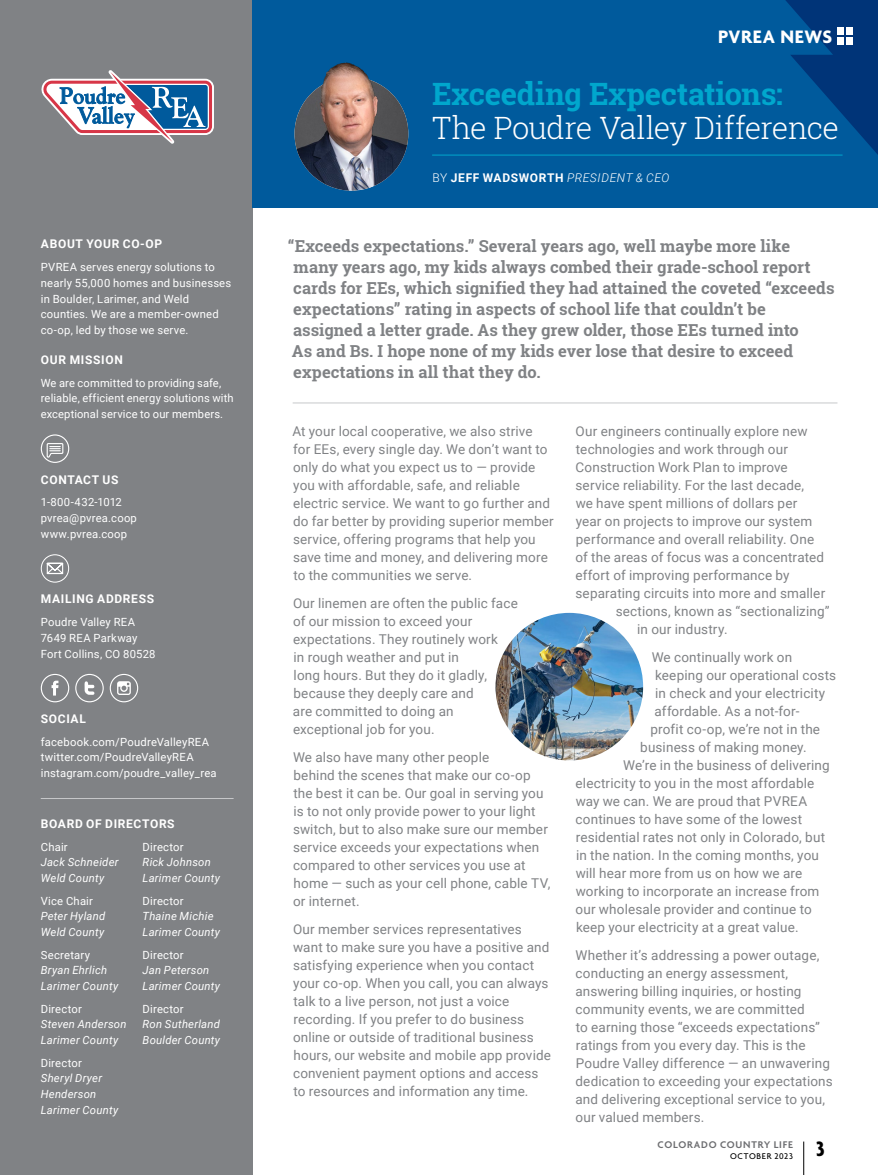
<style>
.page{position:relative;width:878px;height:1175px;background:#fff}
.page>*{position:absolute;margin:0;border:0;box-sizing:border-box;transform-origin:0 0}
.t1{font:300 30.75px "Roboto Slab";letter-spacing:-.02em;color:#fff}
.t2{font:700 30.75px "Roboto Slab";letter-spacing:-.01em;color:#00a7cd}
.t3{font:700 condensed 22.5px "Agenda";color:#000}
.t4{font:700 19.5px "Agenda";letter-spacing:.03em;color:#fff}
.t5{font:700 16.5px/21px "Roboto Slab";color:#808285}
.t6{font:13.5px/18px "Roboto";letter-spacing:.01em;color:#808285}
.t7{font:700 12px "Roboto";letter-spacing:.055em;color:#fff}
.t8{font:11.25px/15.8px "Roboto";letter-spacing:.015em;color:#fff}
.t9{font:italic 11.25px/15.8px "Roboto";letter-spacing:.02em;color:#fff}
.t10{font:600 10.5px "Agenda";letter-spacing:.07em;color:#6d6e71}
.t11{font:500 9px "Agenda";letter-spacing:.075em;color:#000}
.s1{font-weight:300}
.s2{font-weight:300;font-style:italic}
</style>
<div class="page">
<div style="left:0;top:0;width:253px;height:1174px;background:#808285"></div>
<svg style="left:41px;top:70px;width:173px;height:74px"></svg>
<hr style="left:41px;top:798px;width:192px;height:1px;background:#c7c8ca">
<svg style="left:40px;top:434px;width:30px;height:29px"></svg>
<div style="left:41px;top:554px;width:28px;height:28px;border:1px solid #fff;border-radius:50%"></div>
<svg style="left:46px;top:562px;width:18px;height:12px"></svg>
<div style="left:41px;top:674px;width:28px;height:28px;border:1px solid #fff;border-radius:50%"></div>
<svg style="left:52px;top:680px;width:6px;height:15px"></svg>
<div style="left:75px;top:674px;width:29px;height:28px;border:1px solid #fff;border-radius:50%"></div>
<svg style="left:84px;top:681px;width:10px;height:14px"></svg>
<div style="left:110px;top:674px;width:28px;height:28px;border:1px solid #fff;border-radius:50%"></div>
<svg style="left:117px;top:681px;width:14px;height:14px"></svg>
<div style="left:253px;top:0;width:625px;height:207px;background:#005a9c"></div>
<svg style="left:772px;top:0;width:106px;height:208px"></svg>
<hr style="left:432px;top:155px;width:410px;height:1px;background:#00a7cd">
<img style="left:294px;top:77px;width:114px;height:114px;border-radius:57px">
<img style="left:304px;top:56px;width:86px;height:103px;border-radius:41px">
<hr style="left:292px;top:402px;width:545px;height:1px;background:#c7c8ca">
<img style="left:493px;top:610px;width:152px;height:153px;border-radius:76px">
<div style="left:490px;top:608px;width:158px;height:157px;border:5px solid #fff;border-radius:50%"></div>
<div style="left:846px;top:37px;width:6px;height:7px;background:#fff"></div>
<div style="left:846px;top:28px;width:6px;height:7px;background:#fff"></div>
<div style="left:837px;top:37px;width:6px;height:7px;background:#fff"></div>
<div style="left:837px;top:28px;width:6px;height:7px;background:#fff"></div>
<hr style="left:803px;top:1141px;width:1px;height:33px;background:#000">
<p class="t7" style="left:41px;top:236px;width:123px">ABOUT YOUR CO-OP</p>
<p class="t8" style="left:41px;top:259px;width:192px">PVREA serves energy solutions to nearly 55,000 homes and businesses in Boulder, Larimer, and Weld counties. We are a member-owned co-op, led by those we serve.</p>
<p class="t7" style="left:41px;top:351px;width:83px">OUR MISSION</p>
<p class="t8" style="left:41px;top:374px;width:194px">We are committed to providing safe, reliable, efficient energy solutions with exceptional service to our members.</p>
<p class="t7" style="left:41px;top:471px;width:79px">CONTACT US</p>
<p class="t8" style="left:41px;top:494px;width:98px">1-800-432-1012 pvrea@pvrea.coop www.pvrea.coop</p>
<p class="t7" style="left:41px;top:591px;width:115px">MAILING ADDRESS</p>
<p class="t8" style="left:41px;top:613px;width:116px">Poudre Valley REA<br>7649 REA Parkway<br>Fort Collins, CO 80528</p>
<p class="t7" style="left:41px;top:710px;width:46px">SOCIAL</p>
<p class="t8" style="left:41px;top:733px;width:177px">facebook.com/PoudreValleyREA twitter.com/PoudreValleyREA instagram.com/poudre_valley_rea</p>
<p class="t7" style="left:41px;top:815px;width:135px">BOARD OF DIRECTORS</p>
<p class="t8" style="left:41px;top:838px;width:28px">Chair</p>
<p class="t9" style="left:41px;top:854px;width:79px">Jack Schneider<br>Weld County</p>
<p class="t8" style="left:41px;top:892px;width:54px">Vice Chair</p>
<p class="t9" style="left:41px;top:908px;width:66px">Peter Hyland<br>Weld County</p>
<p class="t8" style="left:41px;top:946px;width:51px">Secretary</p>
<p class="t9" style="left:41px;top:962px;width:79px">Bryan Ehrlich<br>Larimer County</p>
<p class="t8" style="left:41px;top:1000px;width:43px">Director</p>
<p class="t9" style="left:41px;top:1016px;width:87px">Steven Anderson<br>Larimer County</p>
<p class="t8" style="left:41px;top:1054px;width:43px">Director</p>
<p class="t9" style="left:41px;top:1070px;width:79px">Sheryl Dryer<br>Henderson<br>Larimer County</p>
<p class="t8" style="left:143px;top:838px;width:43px">Director</p>
<p class="t9" style="left:143px;top:854px;width:79px">Rick Johnson<br>Larimer County</p>
<p class="t8" style="left:143px;top:892px;width:43px">Director</p>
<p class="t9" style="left:143px;top:908px;width:79px">Thaine Michie<br>Larimer County</p>
<p class="t8" style="left:143px;top:946px;width:43px">Director</p>
<p class="t9" style="left:143px;top:962px;width:79px">Jan Peterson<br>Larimer County</p>
<p class="t8" style="left:143px;top:1000px;width:43px">Director</p>
<p class="t9" style="left:143px;top:1016px;width:79px">Ron Sutherland<br>Boulder County</p>
<h3 class="t4" style="left:718px;top:26px;width:116px">PVREA NEWS</h3>
<h1 class="t2" style="left:432px;top:72px;width:352px">Exceeding Expectations:</h1>
<h1 class="t1" style="left:432px;top:106px;width:408px">The Poudre Valley Difference</h1>
<p class="t7" style="left:432px;top:169px;width:239px"><span class="s1">BY</span> JEFF WADSWORTH <span class="s2">PRESIDENT &amp; CEO</span></p>
<p class="t5" style="left:288px;top:235px;width:548px">“Exceeds expectations.” Several years ago, well maybe more like many years ago, my kids always combed their grade-school report cards for EEs, which signified they had attained the coveted “exceeds expectations” rating in aspects of school life that couldn’t be<br>assigned a letter grade. As they grew older, those EEs turned into<br>As and Bs. I hope none of my kids ever lose that desire to exceed expectations in all that they do.</p>
<p class="t6" style="left:292px;top:422px;width:263px">At your local cooperative, we also strive<br>for EEs, every single day. We don’t want to only do what you expect us to — provide you with affordable, safe, and reliable electric service. We want to go further and do far better by providing superior member service, offering programs that help you save time and money, and delivering more to the communities we serve.</p>
<p class="t6" style="left:293px;top:593px;width:226px">Our linemen are often the public face of our mission to exceed your expectations. They routinely work<br>in rough weather and put in<br>long hours. But they do it gladly, because they deeply care and<br>are committed to doing an exceptional job for you.</p>
<p class="t6" style="left:293px;top:747px;width:259px">We also have many other people<br>behind the scenes that make our co-op the best it can be. Our goal in serving you is to not only provide power to your light switch, but to also make sure our member service exceeds your expectations when compared to other services you use at home — such as your cell phone, cable TV, or internet.</p>
<p class="t6" style="left:293px;top:919px;width:259px">Our member services representatives want to make sure you have a positive and satisfying experience when you contact your co-op. When you call, you can always talk to a live person, not just a voice recording. If you prefer to do business online or outside of traditional business hours, our website and mobile app provide convenient payment options and access to resources and information any time.</p>
<p class="t6" style="left:575px;top:422px;width:233px">Our engineers continually explore new</p>
<p class="t6" style="left:576px;top:440px;width:213px">technologies and work through our</p>
<p class="t6" style="left:575px;top:458px;width:214px">Construction Work Plan to improve</p>
<p class="t6" style="left:575px;top:476px;width:230px">service reliability. For the last decade,</p>
<p class="t6" style="left:575px;top:494px;width:223px">we have spent millions of dollars per</p>
<p class="t6" style="left:575px;top:512px;width:238px">year on projects to improve our system</p>
<p class="t6" style="left:576px;top:530px;width:240px">performance and overall reliability. One</p>
<p class="t6" style="left:575px;top:548px;width:250px">of the areas of focus was a concentrated</p>
<p class="t6" style="left:575px;top:566px;width:215px">effort of improving performance by</p>
<p class="t6" style="left:575px;top:584px;width:251px">separating circuits into more and smaller</p>
<p class="t6" style="left:615px;top:602px;width:215px">sections, known as “sectionalizing”</p>
<p class="t6" style="left:637px;top:620px;width:92px">in our industry.</p>
<p class="t6" style="left:651px;top:647px;width:142px">We continually work on</p>
<p class="t6" style="left:655px;top:665px;width:182px">keeping our operational costs</p>
<p class="t6" style="left:655px;top:683px;width:172px">in check and your electricity</p>
<p class="t6" style="left:654px;top:701px;width:146px">affordable. As a not-for-</p>
<p class="t6" style="left:650px;top:719px;width:171px">profit co-op, we’re not in the</p>
<p class="t6" style="left:640px;top:737px;width:168px">business of making money.</p>
<p class="t6" style="left:623px;top:755px;width:208px">We’re in the business of delivering</p>
<p class="t6" style="left:575px;top:773px;width:240px">electricity to you in the most affordable</p>
<p class="t6" style="left:575px;top:791px;width:233px">way we can. We are proud that PVREA</p>
<p class="t6" style="left:575px;top:809px;width:228px">continues to have some of the lowest</p>
<p class="t6" style="left:576px;top:827px;width:251px">residential rates not only in Colorado, but</p>
<p class="t6" style="left:576px;top:845px;width:244px">in the nation. In the coming months, you</p>
<p class="t6" style="left:575px;top:863px;width:228px">will hear more from us on how we are</p>
<p class="t6" style="left:575px;top:881px;width:245px">working to incorporate an increase from</p>
<p class="t6" style="left:575px;top:899px;width:238px">our wholesale provider and continue to</p>
<p class="t6" style="left:576px;top:917px;width:224px">keep your electricity at a great value.</p>
<p class="t6" style="left:575px;top:945px;width:259px">Whether it’s addressing a power outage, conducting an energy assessment, answering billing inquiries, or hosting community events, we are committed<br>to earning those “exceeds expectations” ratings from you every day. This is the Poudre Valley difference — an unwavering dedication to exceeding your expectations and delivering exceptional service to you, our valued members.</p>
<p class="t10" style="left:657px;top:1139px;width:137px">COLORADO COUNTRY LIFE</p>
<p class="t11" style="left:730px;top:1151px;width:64px">OCTOBER 2023</p>
<h2 class="t3" style="left:816px;top:1136px;width:10px">3</h2>
</div>
